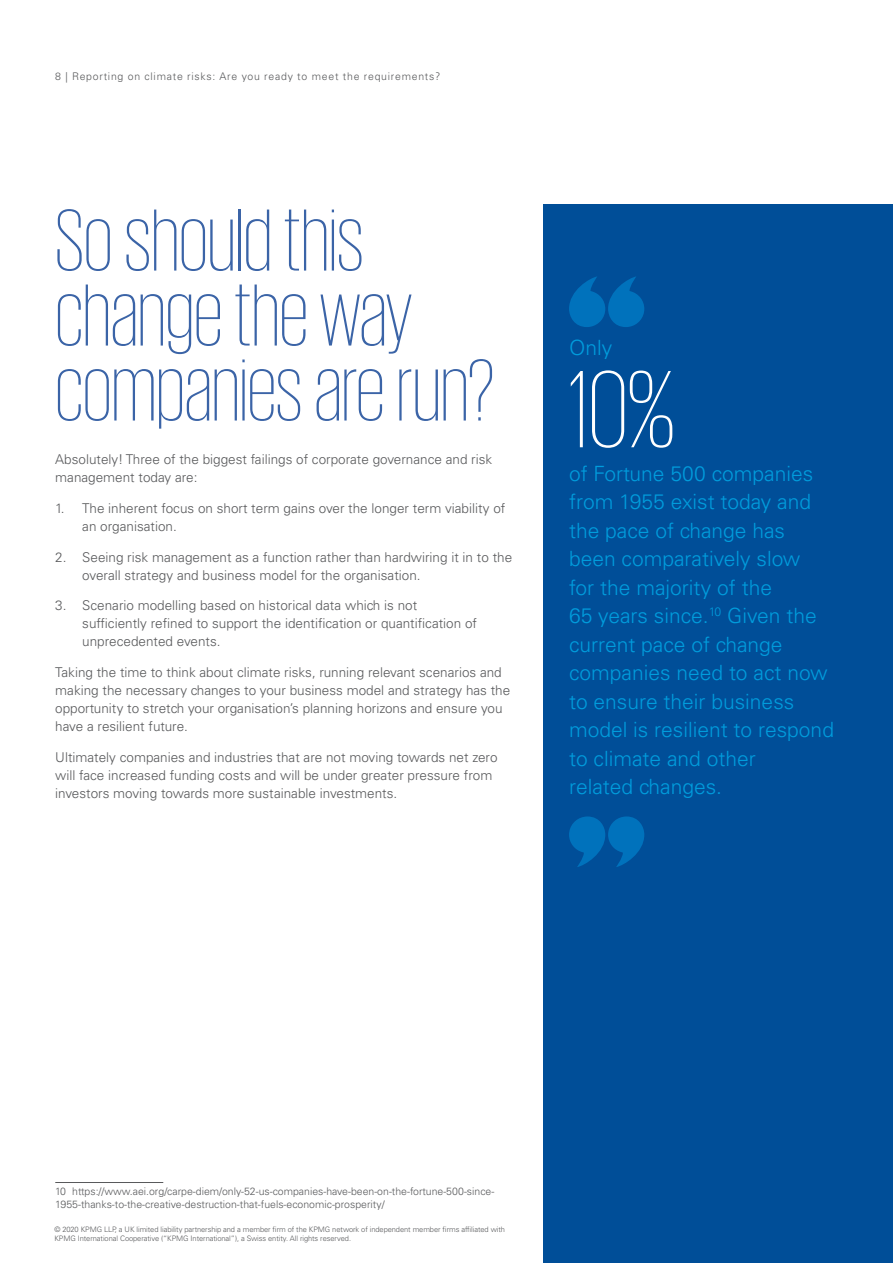
<style>
.page{position:relative;width:893px;height:1263px;background:#fff}
.page>*{position:absolute;margin:0;border:0;box-sizing:border-box;transform-origin:0 0}
.t1{font:200 112.5px "KPMG";color:#fff}
.t2{font:200 90px/75px "KPMG";color:#3b64a7}
.t3{font:300 21px/28.5px "Univers LT Std";color:#009cdc}
.t4{font:300 13.5px/18px "Univers LT Std";color:#58595b}
.t5{font:300 10.5px/12.6px "Univers LT Std";color:#58595b}
.t6{font:300 10.5px "Univers LT Std";letter-spacing:.07em;color:#58595b}
.t7{font:300 7.5px/9px "Univers LT Std";letter-spacing:-.01em;color:#58595b}
</style>
<div class="page">
<hr style="left:55px;top:1182px;width:108px;height:1px;background:#58595b">
<div style="left:543px;top:204px;width:350px;height:1059px;background:#004e98"></div>
<svg style="left:569px;top:816px;width:75px;height:51px"></svg>
<svg style="left:569px;top:276px;width:75px;height:51px"></svg>
<p class="t6" style="left:55px;top:70px;width:387px">8 | Reporting on climate risks: Are you ready to meet the requirements?</p>
<h2 class="t2" style="left:55px;top:201px;width:441px">So should this change the way companies are run?</h2>
<p class="t4" style="left:55px;top:450px;width:438px">Absolutely! Three of the biggest failings of corporate governance and risk management today are:</p>
<p class="t4" style="left:82px;top:499px;width:425px;text-indent:-27px">1. The inherent focus on short term gains over the longer term viability of an organisation.</p>
<p class="t4" style="left:82px;top:548px;width:431px;text-indent:-27px">2. Seeing risk management as a function rather than hardwiring it in to the overall strategy and business model for the organisation.</p>
<p class="t4" style="left:82px;top:597px;width:396px;text-indent:-27px">3. Scenario modelling based on historical data which is not sufficiently refined to support the identification or quantification of unprecedented events.</p>
<p class="t4" style="left:55px;top:663px;width:457px">Taking the time to think about climate risks, running relevant scenarios and making the necessary changes to your business model and strategy has the opportunity to stretch your organisation’s planning horizons and ensure you have a resilient future.</p>
<p class="t4" style="left:55px;top:748px;width:444px">Ultimately companies and industries that are not moving towards net zero will face increased funding costs and will be under greater pressure from investors moving towards more sustainable investments.<sup>10</sup></p>
<h3 class="t3" style="left:569px;top:333px;width:45px">Only</h3>
<h1 class="t1" style="left:569px;top:356px;width:107px">10%</h1>
<p class="t3" style="left:569px;top:459px;width:266px">of Fortune 500 companies from 1955 exist today and the pace of change has been comparatively slow<br>for the majority of the<br>65 years since.<sup>10</sup> Given the current pace of change companies need to act now to ensure their business model is resilient to respond to climate and other<br>related changes.</p>
<p class="t5" style="left:55px;top:1185px;width:441px">10 https://www.aei.org/carpe-diem/only-52-us-companies-have-been-on-the-fortune-500-since-<br>1955-thanks-to-the-creative-destruction-that-fuels-economic-prosperity/</p>
<p class="t7" style="left:54px;top:1225px;width:452px">© 2020 KPMG LLP, a UK limited liability partnership and a member firm of the KPMG network of independent member firms affiliated with<br>KPMG International Cooperative (“KPMG International”), a Swiss entity. All rights reserved.</p>
</div>
